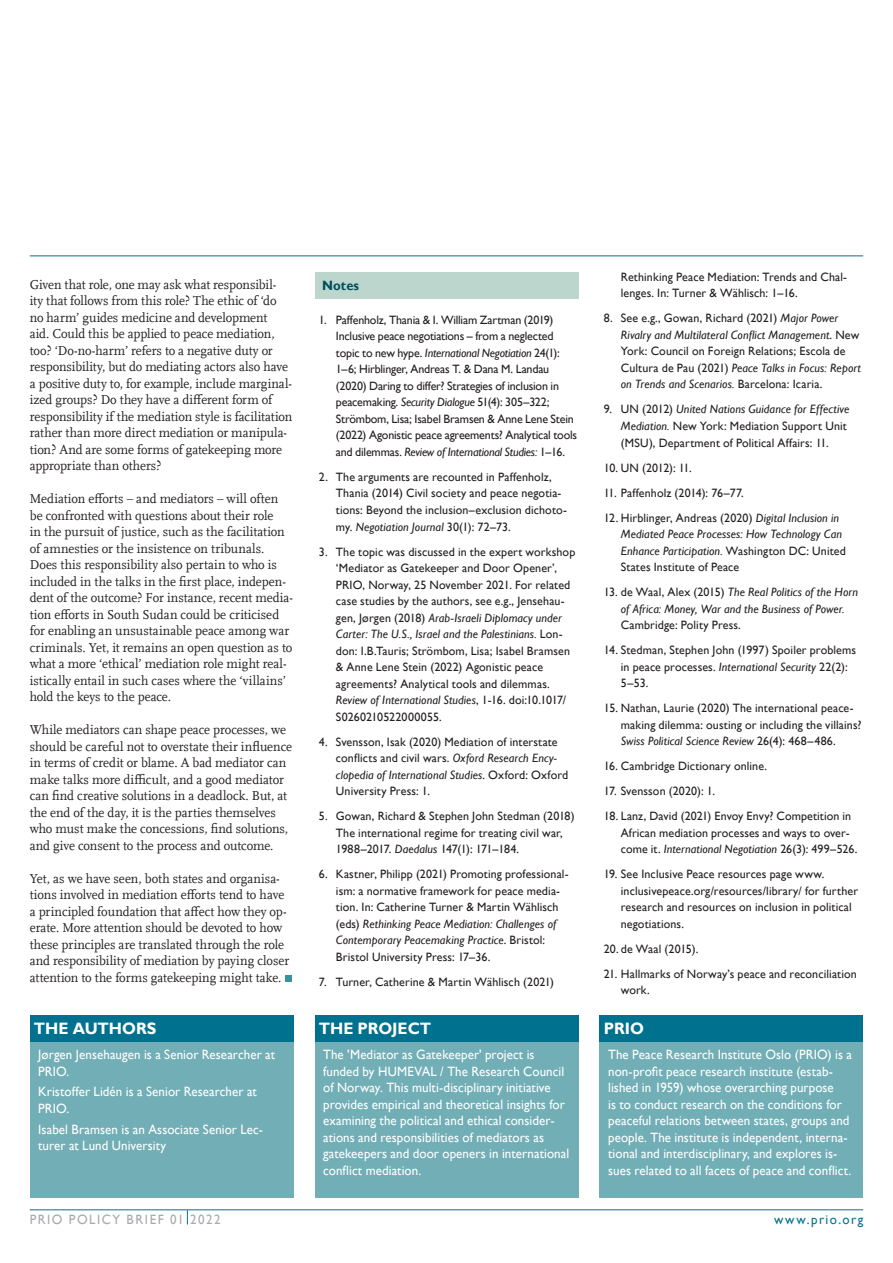
<style>
.page{position:relative;width:893px;height:1263px;background:#fff}
.page>*{position:absolute;margin:0;border:0;box-sizing:border-box;transform-origin:0 0}
.End_boxes_-_Titles{font:700 16.5px "Gill Sans";letter-spacing:-.005em;color:#fff;scale:.96 1}
.Main_body_-_Text{font:13.5px/16.5px "Scala Offc Pro";letter-spacing:-.005em;color:#231f20;scale:.96 1}
.End_boxes_-_Content{font:13.5px/16.5px "Gill Sans";letter-spacing:.005em;color:#fff;scale:.96 1}
.t1{font:13.5px "Gill Sans";letter-spacing:.12em;color:#a8a9ad;scale:.96 1}
.t2{font:13.5px "Gill Sans";letter-spacing:.115em;color:#00718e;scale:.96 1}
.Main_body_-_Subheadi{font:700 13.5px "Gill Sans";letter-spacing:.01em;color:#004e59;scale:.96 1}
.t3{font:12.15px/16.5px "Gill Sans";letter-spacing:.01em;color:#231f20}
.t4{font:12.15px/16.5px "Gill Sans";letter-spacing:-.015em;color:#231f20}
.t5{font:italic 12.15px/16.5px "Gill Sans";letter-spacing:.01em;color:#231f20}
.t6{font:12.15px "Gill Sans";letter-spacing:-.03em;color:#231f20}
.s1{font-style:italic}
.s2{font-style:normal}
</style>
<div class="page">
<hr style="left:30px;top:255px;width:833px;height:1px;background:#00718e">
<svg style="left:187px;top:1210px;width:1px;height:14px"></svg>
<hr style="left:30px;top:1209px;width:833px;height:1px;background:#00718e">
<div style="left:600px;top:1015px;width:263px;height:27px;background:#00718e"></div>
<div style="left:600px;top:1043px;width:263px;height:155px;background:#72aeb6"></div>
<div style="left:30px;top:1015px;width:263px;height:27px;background:#00718e"></div>
<div style="left:30px;top:1043px;width:263px;height:155px;background:#72aeb6"></div>
<div style="left:315px;top:1015px;width:263px;height:27px;background:#00718e"></div>
<div style="left:315px;top:1043px;width:263px;height:155px;background:#72aeb6"></div>
<div style="left:315px;top:272px;width:263px;height:27px;background:#bcd6cd"></div>
<div style="left:285px;top:975px;width:6px;height:7px;background:#37939b"></div>
<p class="Main_body_-_Text" style="left:30px;top:276px;width:275px">Given that role, one may ask what responsibil&shy;ity that follows from this role? The ethic of ‘do no harm’ guides medicine and development<br>aid. Could this be applied to peace mediation, too? ‘Do-no-harm’ refers to a negative duty or responsibility, but do mediating actors also have a positive duty to, for example, include marginal&shy;ized groups? Do they have a different form of responsibility if the mediation style is facilitation rather than more direct mediation or manipula&shy;tion? And are some forms of gatekeeping more appropriate than others?</p>
<p class="Main_body_-_Text" style="left:30px;top:490px;width:276px">Mediation efforts – and mediators – will often be confronted with questions about their role<br>in the pursuit of justice, such as the facilitation of amnesties or the insistence on tribunals.<br>Does this responsibility also pertain to who is included in the talks in the first place, indepen&shy;dent of the outcome? For instance, recent media&shy;tion efforts in South Sudan could be criticised for enabling an unsustainable peace among war criminals. Yet, it remains an open question as to what a more ‘ethical’ mediation role might real&shy;istically entail in such cases where the ‘villains’ hold the keys to the peace.</p>
<p class="Main_body_-_Text" style="left:30px;top:721px;width:275px">While mediators can shape peace processes, we should be careful not to overstate their influence in terms of credit or blame. A bad mediator can make talks more difficult, and a good mediator can find creative solutions in a deadlock. But, at the end of the day, it is the parties themselves who must make the concessions, find solutions, and give consent to the process and outcome.</p>
<p class="Main_body_-_Text" style="left:30px;top:870px;width:272px">Yet, as we have seen, both states and organisa&shy;tions involved in mediation efforts tend to have a principled foundation that affect how they op&shy;erate. More attention should be devoted to how these principles are translated through the role and responsibility of mediation by paying closer attention to the forms gatekeeping might take.</p>
<p class="End_boxes_-_Titles" style="left:34px;top:1018px;width:129px">THE AUTHORS</p>
<p class="End_boxes_-_Content" style="left:38px;top:1046px;width:248px">Jørgen Jensehaugen is a Senior Researcher at<br>PRIO.</p>
<p class="End_boxes_-_Content" style="left:38px;top:1084px;width:229px">Kristoffer Lidén is a Senior Researcher at<br>PRIO.</p>
<p class="End_boxes_-_Content" style="left:38px;top:1121px;width:236px">Isabel Bramsen is an Associate Senior Lec&shy;turer at Lund University</p>
<p class="Main_body_-_Subheadi" style="left:322px;top:278px;width:40px">Notes</p>
<p class="t4" style="left:336px;top:312px;width:243px;text-indent:-17px">1. Paffenholz, Thania &amp; I. William Zartman (2019)<br>Inclusive peace negotiations – from a neglected topic to new hype. <span class="s1">International Negotiation</span> 24(1):<br>1–6; Hirblinger, Andreas T. &amp; Dana M. Landau (2020) Daring to differ? Strategies of inclusion in peacemaking. <span class="s1">Security Dialogue</span> 51(4): 305–322; Strömbom, Lisa; Isabel Bramsen &amp; Anne Lene Stein (2022) Agonistic peace agreements? Analytical tools and dilemmas. <span class="s1">Review of International Studies:</span> 1–16.</p>
<p class="t3" style="left:336px;top:469px;width:233px;text-indent:-17px">2. The arguments are recounted in Paffenholz, Thania (2014) Civil society and peace negotia&shy;tions: Beyond the inclusion–exclusion dichoto&shy;my. <span class="s1">Negotiation Journal</span> 30(1): 72–73.</p>
<p class="t3" style="left:336px;top:543px;width:241px;text-indent:-17px">3. The topic was discussed in the expert workshop ‘Mediator as Gatekeeper and Door Opener’, PRIO, Norway, 25 November 2021. For related case studies by the authors, see e.g., Jensehau&shy;gen, Jørgen (2018) <span class="s1">Arab-Israeli Diplomacy under Carter: The U.S., Israel and the Palestinians.</span> Lon&shy;don: I.B.Tauris; Strömbom, Lisa; Isabel Bramsen &amp; Anne Lene Stein (2022) Agonistic peace agreements? Analytical tools and dilemmas.<br><span class="s1">Review of International Studies</span>, 1-16. doi:10.1017/ S0260210522000055.</p>
<p class="t3" style="left:336px;top:733px;width:234px;text-indent:-17px">4. Svensson, Isak (2020) Mediation of interstate conflicts and civil wars. <span class="s1">Oxford Research Ency&shy;clopedia of International Studies</span>. Oxford: Oxford University Press: 1.</p>
<p class="t3" style="left:336px;top:808px;width:240px;text-indent:-17px">5. Gowan, Richard &amp; Stephen John Stedman (2018)<br>The international regime for treating civil war,<br>1988–2017. <span class="s1">Daedalus</span> 147(1): 171–184.</p>
<p class="t3" style="left:336px;top:866px;width:234px;text-indent:-17px">6. Kastner, Philipp (2021) Promoting professional&shy;ism: a normative framework for peace media&shy;tion. In: Catherine Turner &amp; Martin Wählisch (eds) <span class="s1">Rethinking Peace Mediation: Challenges of Contemporary Peacemaking Practice</span>. Bristol:<br>Bristol University Press: 17–36.</p>
<p class="t3" style="left:319px;top:973px;width:237px">7. Turner, Catherine &amp; Martin Wählisch (2021)</p>
<p class="End_boxes_-_Titles" style="left:319px;top:1018px;width:119px">THE PROJECT</p>
<p class="End_boxes_-_Content" style="left:323px;top:1046px;width:258px">The 'Mediator as Gatekeeper' project is funded by HUMEVAL / The Research Council of Norway. This multi-disciplinary initiative provides empirical and theoretical insights for examining the political and ethical consider&shy;ations and responsibilities of mediators as gatekeepers and door openers in international conflict mediation.</p>
<p class="t3" style="left:621px;top:269px;width:228px">Rethinking Peace Mediation: Trends and Chal&shy;lenges. In: Turner &amp; Wählisch: 1–16.</p>
<p class="t3" style="left:621px;top:310px;width:242px;text-indent:-17px">8. See e.g., Gowan, Richard (2021) <span class="s1">Major Power Rivalry and Multilateral Conflict Management</span>. New York: Council on Foreign Relations; Escola de Cultura de Pau (2021) <span class="s1">Peace Talks in Focus: Report on Trends and Scenarios.</span> Barcelona: Icaria.</p>
<p class="t3" style="left:621px;top:401px;width:230px;text-indent:-17px">9. UN (2012) <span class="s1">United Nations Guidance for Effective<br>Mediation.</span> New York: Mediation Support Unit (MSU), Department of Political Affairs: 11.</p>
<p class="t6" style="left:604px;top:460px;width:90px">10. UN (2012): 11.</p>
<p class="t3" style="left:604px;top:484px;width:142px">11. Paffenholz (2014): 76–77.</p>
<p class="t5" style="left:621px;top:509px;width:227px;text-indent:-17px"><span class="s2">12. Hirblinger, Andreas (2020)</span> Digital Inclusion in Mediated Peace Processes: How Technology Can Enhance Participation. <span class="s2">Washington DC: United States Institute of Peace</span></p>
<p class="t5" style="left:621px;top:584px;width:239px;text-indent:-17px"><span class="s2">13. de Waal, Alex (2015)</span> The Real Politics of the Horn of Africa: Money, War and the Business of Power.<br><span class="s2">Cambridge: Polity Press.</span></p>
<p class="t3" style="left:621px;top:642px;width:237px;text-indent:-17px">14. Stedman, Stephen John (1997) Spoiler problems in peace processes. <span class="s1">International Security</span> 22(2):<br>5–53.</p>
<p class="t3" style="left:621px;top:700px;width:242px;text-indent:-17px">15. Nathan, Laurie (2020) The international peace&shy;making dilemma: ousting or including the villains?<br><span class="s1">Swiss Political Science Review</span> 26(4): 468–486.</p>
<p class="t3" style="left:604px;top:758px;width:165px">16. Cambridge Dictionary online.</p>
<p class="t3" style="left:604px;top:783px;width:113px">17. Svensson (2020): 1.</p>
<p class="t3" style="left:621px;top:808px;width:238px;text-indent:-17px">18. Lanz, David (2021) Envoy Envy? Competition in<br>African mediation processes and ways to over&shy;come it. <span class="s1">International Negotiation</span> 26(3): 499–526.</p>
<p class="t3" style="left:621px;top:866px;width:239px;text-indent:-17px">19. See Inclusive Peace resources page www. inclusivepeace.org/resources/library/ for further research and resources on inclusion in political negotiations.</p>
<p class="t3" style="left:604px;top:940px;width:96px">20. de Waal (2015).</p>
<p class="t3" style="left:621px;top:965px;width:237px;text-indent:-17px">21. Hallmarks of Norway’s peace and reconciliation work.</p>
<p class="End_boxes_-_Titles" style="left:604px;top:1019px;width:43px">PRIO</p>
<p class="End_boxes_-_Content" style="left:608px;top:1046px;width:255px">The Peace Research Institute Oslo (PRIO) is a non-profit peace research institute (estab&shy;lished in 1959) whose overarching purpose<br>is to conduct research on the conditions for peaceful relations between states, groups and people. The institute is independent, interna&shy;tional and interdisciplinary, and explores is&shy;sues related to all facets of peace and conflict.</p>
<p class="t1" style="left:30px;top:1212px;width:200px">PRIO POLICY BRIEF 01 2022</p>
<p class="t2" style="left:774px;top:1212px;width:94px">www.prio.org</p>
</div>
